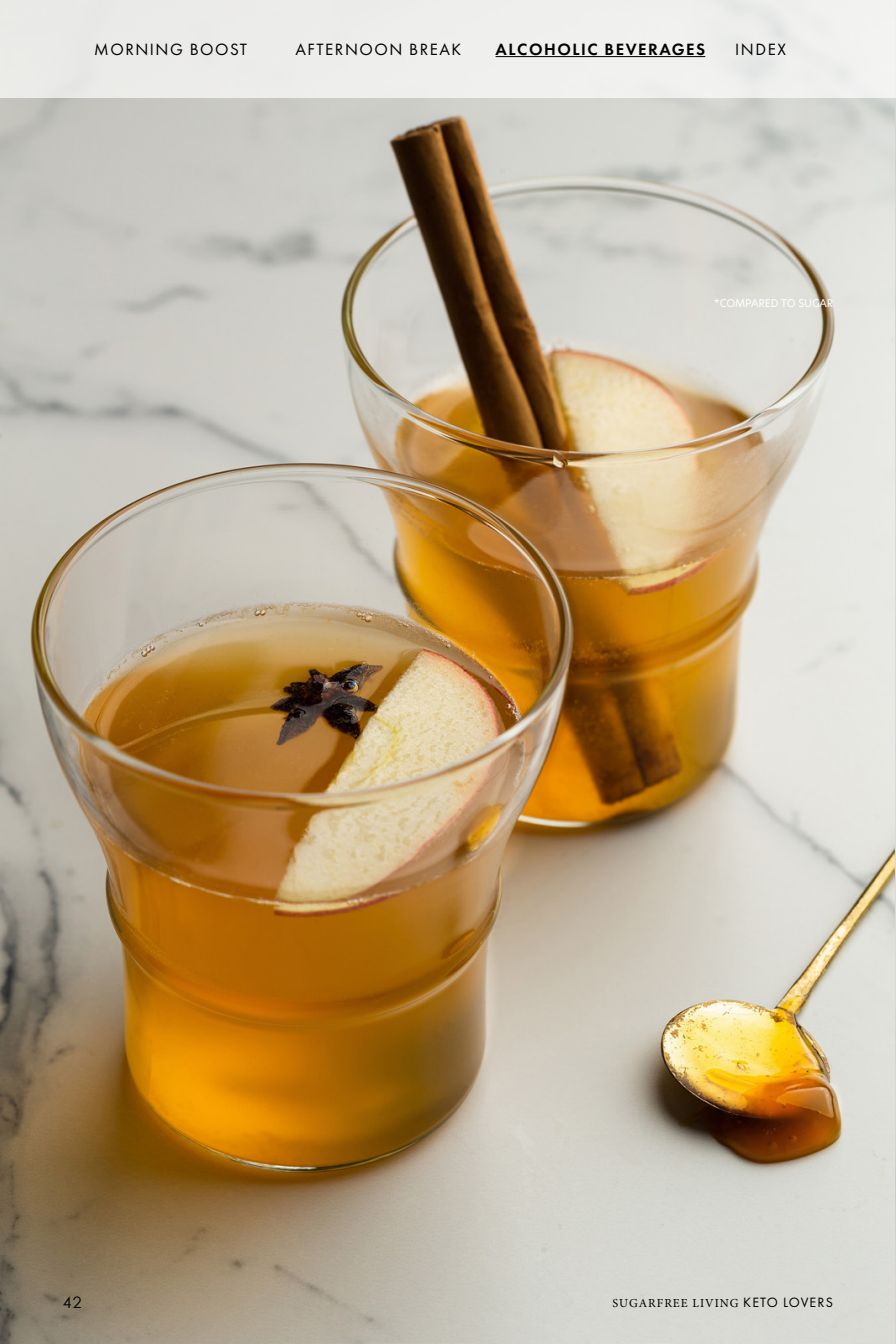
<style>
.page{position:relative;width:896px;height:1344px;background:#fff}
.page>*{position:absolute;margin:0;border:0;box-sizing:border-box;transform-origin:0 0}
.t1{font:16.97px "Futura PT";letter-spacing:.09em;color:#000}
.t2{font:600 16.97px "Futura PT";letter-spacing:.09em;color:#000}
.t3{font:15.75px "Century Gothic";color:#000}
.t4{font:12.25px "Minion Pro";letter-spacing:.08em;color:#000}
.t5{font:10.5px "Hero New";letter-spacing:-.01em;color:#fff}
.s1{font-family:"Futura PT";font-size:14px}
</style>
<div class="page">
<img style="left:0;top:98px;width:896px;height:1246px">
<div style="left:0;top:0;width:896px;height:98px;background:#eeeeec"></div>
<hr style="left:496px;top:56px;width:209px;height:1px;background:#000">
<p class="t1" style="left:94px;top:42px;width:154px">MORNING BOOST</p>
<p class="t1" style="left:296px;top:42px;width:167px">AFTERNOON BREAK</p>
<p class="t2" style="left:496px;top:42px;width:211px">ALCOHOLIC BEVERAGES</p>
<p class="t1" style="left:735px;top:42px;width:52px">INDEX</p>
<p class="t5" style="left:714px;top:299px;width:121px">*COMPARED TO SUGAR</p>
<p class="t3" style="left:63px;top:1293px;width:20px">42</p>
<p class="t4" style="left:613px;top:1296px;width:222px">SUGARFREE LIVING <span class="s1">KETO LOVERS</span></p>
</div>
